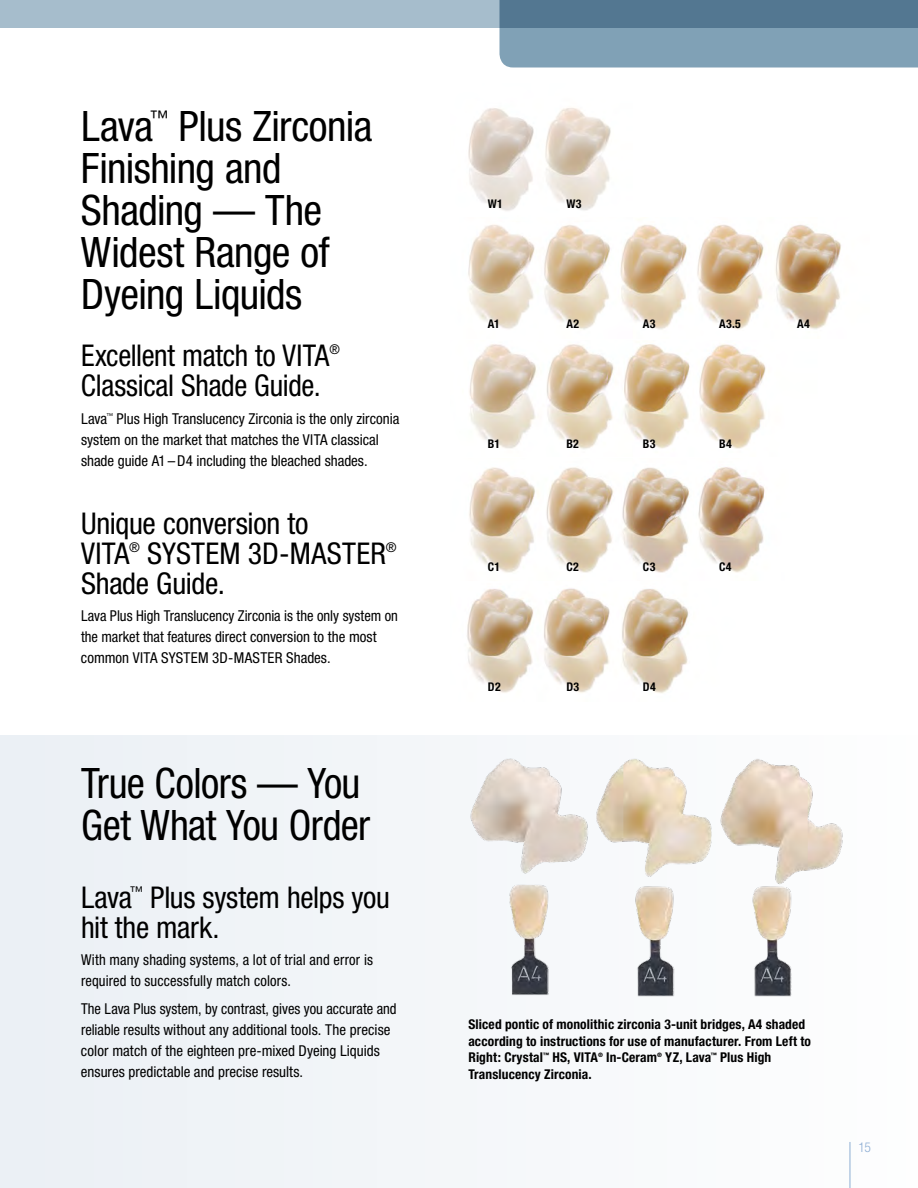
<style>
.page{position:relative;width:918px;height:1188px;background:#fff}
.page>*{position:absolute;margin:0;border:0;box-sizing:border-box;transform-origin:0 0}
.GB_03_Head_schwarz{font:condensed 42px/42px "Helvetica Neue";letter-spacing:-.015em;color:#000}
.GB_11_Subhead_Text{font:condensed 42px/42px "Helvetica Neue";letter-spacing:-.015em;color:#000}
.GB_11_Subhead_Text-2{font:condensed 30px/30px "Helvetica Neue";letter-spacing:-.01em;color:#000}
.GB_01_Text_schwarz{font:condensed 15px/21px "Helvetica Neue";letter-spacing:.005em;color:#000}
.GB_01_Text_schwarz-2{font:700 condensed 13.5px/16.5px "Helvetica Neue";letter-spacing:.01em;color:#000}
.GB_11_Subhead_Text-3{font:condensed 13.5px "Helvetica Neue";color:#000}
.GB_-_Head_26_28pt_Ab{font:300 condensed 13.5px "Helvetica Neue";color:#8eaed4}
.GB_01_Text_schwarz-3{font:700 condensed 12px "Helvetica Neue";letter-spacing:.03em;color:#000}
.GB_01_Text_schwarz-4{font:condensed 6.75px "Helvetica Neue";color:#000}
</style>
<div class="page">
<div style="left:0;top:0;width:918px;height:28px;background:#a6bdcc"></div>
<svg style="left:500px;top:0;width:418px;height:68px"></svg>
<div style="left:0;top:735px;width:918px;height:453px;background:#f2f5f8"></div>
<hr style="left:850px;top:1142px;width:1px;height:46px;background:#8eaed4">
<img style="left:470px;top:744px;width:404px;height:174px">
<img style="left:620px;top:871px;width:73px;height:126px">
<img style="left:738px;top:871px;width:73px;height:126px">
<img style="left:495px;top:871px;width:74px;height:124px">
<img style="left:468px;top:107px;width:143px;height:104px">
<img style="left:468px;top:224px;width:373px;height:106px">
<img style="left:469px;top:344px;width:297px;height:105px">
<img style="left:467px;top:467px;width:298px;height:226px">
<p class="GB_03_Head_schwarz" style="left:81px;top:105px;width:293px">Lava<sup>™</sup> Plus Zirconia<br>Finishing and<br>Shading — The<br>Widest Range of<br>Dyeing Liquids</p>
<p class="GB_11_Subhead_Text-2" style="left:81px;top:340px;width:250px">Excellent match to VITA</p>
<p class="GB_11_Subhead_Text-3" style="left:329px;top:342px;width:12px">®</p>
<p class="GB_11_Subhead_Text-2" style="left:81px;top:370px;width:241px">Classical Shade Guide.</p>
<p class="GB_01_Text_schwarz" style="left:81px;top:408px;width:28px">Lava</p>
<p class="GB_01_Text_schwarz-4" style="left:106px;top:412px;width:8px">™</p>
<p class="GB_01_Text_schwarz" style="left:81px;top:408px;width:320px;text-indent:36px">Plus High Translucency Zirconia is the only zirconia system on the market that matches the VITA classical shade guide A1–D4 including the bleached shades.</p>
<p class="GB_11_Subhead_Text-2" style="left:81px;top:508px;width:229px">Unique conversion to<br>VITA</p>
<p class="GB_11_Subhead_Text-3" style="left:129px;top:539px;width:12px">®</p>
<p class="GB_11_Subhead_Text-2" style="left:147px;top:538px;width:240px">SYSTEM 3D-MASTER</p>
<p class="GB_11_Subhead_Text-3" style="left:386px;top:539px;width:12px">®</p>
<p class="GB_11_Subhead_Text-2" style="left:81px;top:568px;width:145px">Shade Guide.</p>
<p class="GB_01_Text_schwarz" style="left:81px;top:605px;width:318px">Lava Plus High Translucency Zirconia is the only system on the market that features direct conversion to the most common VITA SYSTEM 3D-MASTER Shades.</p>
<p class="GB_11_Subhead_Text" style="left:81px;top:762px;width:291px">True Colors — You<br>Get What You Order</p>
<p class="GB_11_Subhead_Text-2" style="left:81px;top:882px;width:53px">Lava</p>
<p class="GB_11_Subhead_Text-3" style="left:130px;top:883px;width:15px">™</p>
<p class="GB_11_Subhead_Text-2" style="left:81px;top:882px;width:310px;text-indent:69px">Plus system helps you hit the mark.</p>
<p class="GB_01_Text_schwarz" style="left:81px;top:950px;width:294px">With many shading systems, a lot of trial and error is required to successfully match colors.</p>
<p class="GB_01_Text_schwarz" style="left:81px;top:998px;width:317px">The Lava Plus system, by contrast, gives you accurate and reliable results without any additional tools. The precise color match of the eighteen pre-mixed Dyeing Liquids ensures predictable and precise results.</p>
<p class="GB_01_Text_schwarz-3" style="left:488px;top:196px;width:17px">W1</p>
<p class="GB_01_Text_schwarz-3" style="left:566px;top:196px;width:17px">W3</p>
<p class="GB_01_Text_schwarz-3" style="left:488px;top:317px;width:14px">A1</p>
<p class="GB_01_Text_schwarz-3" style="left:566px;top:317px;width:14px">A2</p>
<p class="GB_01_Text_schwarz-3" style="left:643px;top:317px;width:14px">A3</p>
<p class="GB_01_Text_schwarz-3" style="left:719px;top:317px;width:23px">A3.5</p>
<p class="GB_01_Text_schwarz-3" style="left:797px;top:317px;width:14px">A4</p>
<p class="GB_01_Text_schwarz-3" style="left:488px;top:437px;width:14px">B1</p>
<p class="GB_01_Text_schwarz-3" style="left:566px;top:437px;width:14px">B2</p>
<p class="GB_01_Text_schwarz-3" style="left:643px;top:437px;width:14px">B3</p>
<p class="GB_01_Text_schwarz-3" style="left:719px;top:437px;width:14px">B4</p>
<p class="GB_01_Text_schwarz-3" style="left:488px;top:559px;width:14px">C1</p>
<p class="GB_01_Text_schwarz-3" style="left:566px;top:559px;width:14px">C2</p>
<p class="GB_01_Text_schwarz-3" style="left:643px;top:559px;width:14px">C3</p>
<p class="GB_01_Text_schwarz-3" style="left:719px;top:559px;width:14px">C4</p>
<p class="GB_01_Text_schwarz-3" style="left:488px;top:679px;width:14px">D2</p>
<p class="GB_01_Text_schwarz-3" style="left:566px;top:679px;width:14px">D3</p>
<p class="GB_01_Text_schwarz-3" style="left:643px;top:679px;width:14px">D4</p>
<p class="GB_01_Text_schwarz-2" style="left:468px;top:1016px;width:344px">Sliced pontic of monolithic zirconia 3-unit bridges, A4 shaded according to instructions for use of manufacturer. From Left to Right: Crystal<sup>™</sup> HS, VITA<sup>®</sup> In-Ceram<sup>®</sup> YZ, Lava<sup>™</sup> Plus High Translucency Zirconia.</p>
<p class="GB_-_Head_26_28pt_Ab" style="left:858px;top:1139px;width:14px">15</p>
</div>
